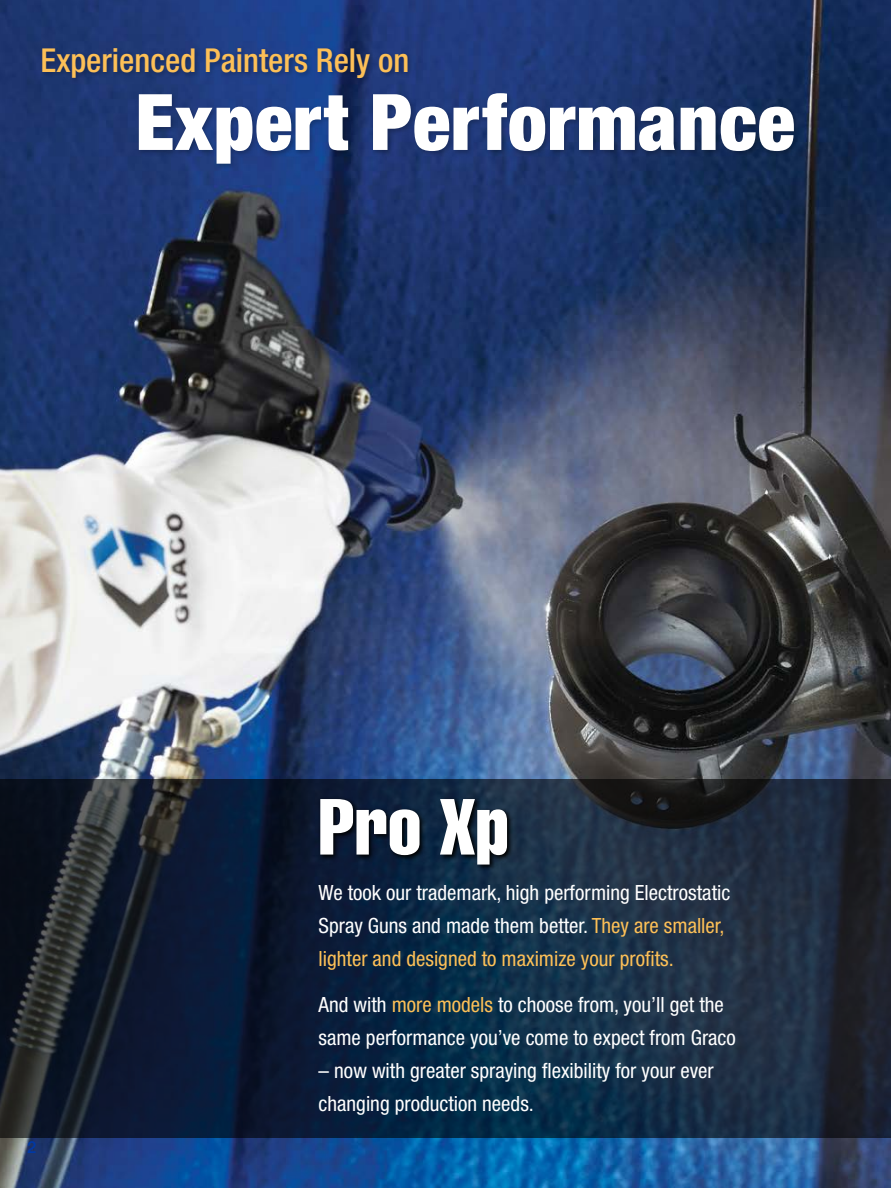
<style>
.page{position:relative;width:891px;height:1188px;background:#fff}
.page>*{position:absolute;margin:0;border:0;box-sizing:border-box;transform-origin:0 0}
.t1{font:900 condensed 78px "Helvetica Neue LT Std";letter-spacing:.01em;color:#fff}
.t2{font:78px "Helvetica LT Std Comp";color:#fff}
.t3{font:500 condensed 33px "Helvetica Neue LT Std";color:#fdc057}
.t4{font:condensed 21px/33px "Helvetica Neue LT Std";color:#fff}
.t5{font:500 16.5px "Helvetica Neue LT Std";color:#0039a6}
.s1{color:#fdc057}
</style>
<div class="page">
<img style="left:0;top:0;width:891px;height:1188px">
<svg style="left:0;top:779px;width:890px;height:359px;background:#142539"></svg>
<div style="left:41px;top:46px;width:760px;height:124px;background:#000;opacity:.25"></div>
<svg style="left:318px;top:796px;width:195px;height:75px;background:#081525"></svg>
<h2 class="t3" style="left:40px;top:41px;width:370px">Experienced Painters Rely on</h2>
<h1 class="t1" style="left:135px;top:74px;width:661px">Expert Performance</h1>
<h1 class="t2" style="left:319px;top:777px;width:192px">Pro Xp</h1>
<p class="t5" style="left:27px;top:1137px;width:11px">2</p>
<p class="t4" style="left:319px;top:875px;width:413px">We took our trademark, high performing Electrostatic<br>Spray Guns and made them better. <span class="s1">They are smaller, lighter and designed to maximize your profits.</span></p>
<p class="t4" style="left:319px;top:988px;width:419px">And with <span class="s1">more models</span> to choose from, you’ll get the same performance you’ve come to expect from Graco</p>
<p class="t4" style="left:319px;top:1054px;width:397px">– now with greater spraying flexibility for your ever changing production needs.</p>
</div>
